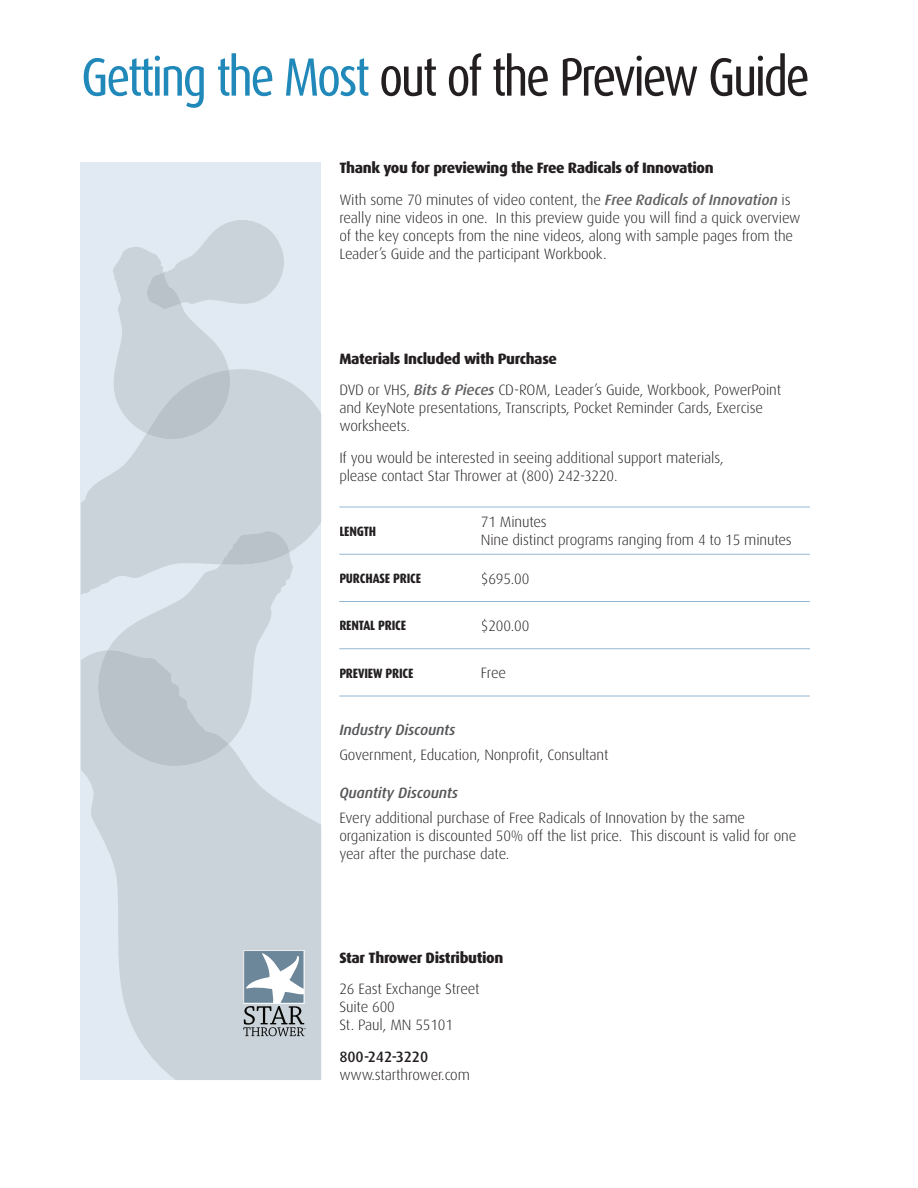
<style>
.page{position:relative;width:918px;height:1188px;background:#fff}
.page>*{position:absolute;margin:0;border:0;box-sizing:border-box;transform-origin:0 0}
.t1{font:54px "Dax Condensed";letter-spacing:-.05em;color:#231f20}
.t2{font:300 15px/18px "Dax";letter-spacing:-.01em;color:#231f20}
.t3{font:800 15px/31.5px "Dax";letter-spacing:-.025em;color:#231f20}
.t4{font:italic 500 15px "Dax";letter-spacing:-.01em;color:#57585a}
.t5{font:500 15px "Dax";letter-spacing:-.01em;color:#231f20}
.t6{font:800 13.5px "Dax Condensed";letter-spacing:-.01em;color:#231f20}
.s1{color:#2189b9}
.s2{font-weight:300}
.s3{font-weight:500;font-style:italic;color:#636366}
.s4{font-weight:800}
</style>
<div class="page">
<div style="left:81px;top:162px;width:240px;height:918px;background:#e1eaf2"></div>
<svg style="left:81px;top:654px;width:240px;height:426px;fill:#cbd3da"></svg>
<svg style="left:81px;top:380px;width:240px;height:215px;fill:#cbd3da"></svg>
<svg style="left:93px;top:531px;width:200px;height:235px"></svg>
<svg style="left:109px;top:220px;width:175px;height:219px"></svg>
<svg style="left:176px;top:825px;width:145px;height:255px;background:#c4cdd4"></svg>
<hr style="left:339px;top:507px;width:471px;height:1px;background:#95b7d2">
<hr style="left:339px;top:554px;width:471px;height:1px;background:#95b7d2">
<hr style="left:339px;top:601px;width:471px;height:1px;background:#95b7d2">
<hr style="left:339px;top:649px;width:471px;height:1px;background:#95b7d2">
<hr style="left:339px;top:696px;width:142px;height:1px;background:#95b7d2">
<hr style="left:481px;top:696px;width:329px;height:1px;background:#95b7d2">
<h1 class="t1" style="left:81px;top:54px;width:731px"><span class="s1">Getting the Most</span> out of the Preview Guide</h1>
<p class="t3" style="left:339px;top:153px;width:453px">Thank you for previewing the Free Radicals of Innovation<br><span class="s2">With some 70 minutes of video content, the</span> <span class="s3">Free Radicals of Innovation</span> <span class="s2">is</span></p>
<p class="t2" style="left:339px;top:210px;width:463px">really nine videos in one. In this preview guide you will find a quick overview of the key concepts from the nine videos, along with sample pages from the<br>Leader’s Guide and the participant Workbook.</p>
<p class="t2" style="left:339px;top:344px;width:443px;line-height:31.5px"><span class="s4">Materials Included with Purchase<br></span>DVD or VHS, <span class="s3">Bits &amp; Pieces</span> CD-ROM, Leader’s Guide, Workbook, PowerPoint</p>
<p class="t2" style="left:339px;top:400px;width:425px">and KeyNote presentations, Transcripts, Pocket Reminder Cards, Exercise worksheets.</p>
<p class="t2" style="left:339px;top:449px;width:386px">If you would be interested in seeing additional support materials, please contact Star Thrower at (800) 242-3220.</p>
<p class="t6" style="left:339px;top:525px;width:38px">LENGTH</p>
<p class="t2" style="left:481px;top:514px;width:312px">71 Minutes<br>Nine distinct programs ranging from 4 to 15 minutes</p>
<p class="t6" style="left:339px;top:573px;width:83px">PURCHASE PRICE</p>
<p class="t2" style="left:481px;top:570px;width:50px">$695.00</p>
<p class="t6" style="left:339px;top:620px;width:68px">RENTAL PRICE</p>
<p class="t2" style="left:481px;top:618px;width:50px">$200.00</p>
<p class="t6" style="left:339px;top:667px;width:76px">PREVIEW PRICE</p>
<p class="t2" style="left:481px;top:665px;width:27px">Free</p>
<p class="t4" style="left:339px;top:723px;width:118px">Industry Discounts</p>
<p class="t2" style="left:339px;top:747px;width:271px">Government, Education, Nonprofit, Consultant</p>
<p class="t4" style="left:339px;top:786px;width:120px">Quantity Discounts</p>
<p class="t2" style="left:339px;top:810px;width:458px">Every additional purchase of Free Radicals of Innovation by the same organization is discounted 50% off the list price. This discount is valid for one year after the purchase date.</p>
<p class="t3" style="left:339px;top:943px;width:166px">Star Thrower Distribution</p>
<p class="t2" style="left:339px;top:981px;width:142px">26 East Exchange Street<br>Suite 600<br>St. Paul, MN 55101</p>
<p class="t5" style="left:339px;top:1050px;width:90px">800-242-3220</p>
<p class="t2" style="left:339px;top:1067px;width:132px">www.starthrower.com</p>
</div>
